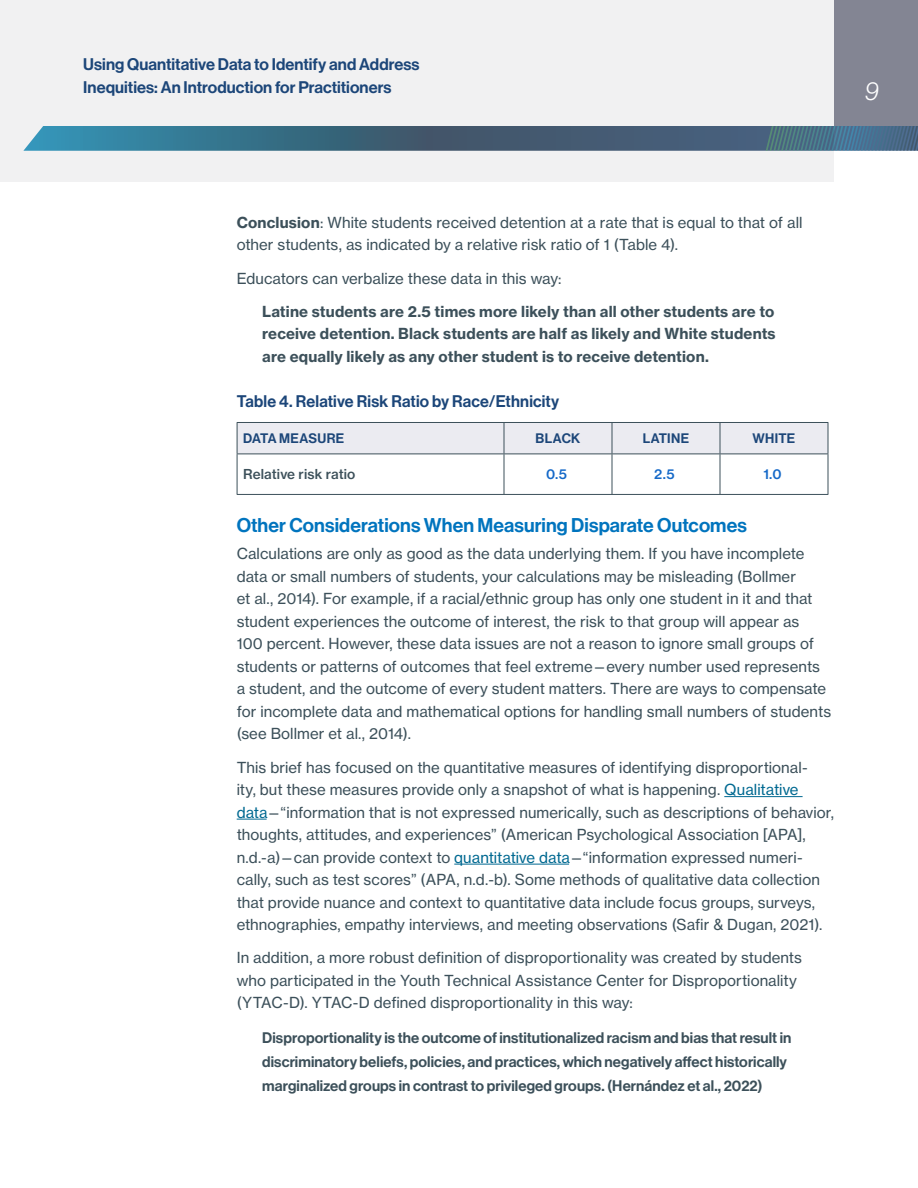
<style>
.page{position:relative;width:918px;height:1188px;background:#fff}
.page>*{position:absolute;margin:0;border:0;box-sizing:border-box;transform-origin:0 0}
.t1{font:25.5px "N Haas Grotesk DS Pro 46 Lt It";color:#fff}
.t2{font:19.5px "N Haas Grotesk DS Pro 65 Md";letter-spacing:.005em;color:#0074be}
.t3{font:16.5px/22.5px "N Haas Grotesk DS Pro 65 Md";letter-spacing:.005em;color:#1c4679}
.t4{font:15px/22.5px "N Haas Grotesk TX Pro 55 Rg";letter-spacing:.005em;color:#3c505a}
.t5{font:15px/24px "N Haas Grotesk DS Pro 65 Md";letter-spacing:.005em;color:#3c505a}
.t6{font:15px/22.5px "N Haas Grotesk TX Pro 75 Bd";letter-spacing:.01em;color:#3c505a;text-align:justify}
.t7{font:13.5px "N Haas Grotesk DS Pro 65 Md";letter-spacing:.03em;color:#1c4679}
.t8{font:13.5px "N Haas Grotesk TX Pro 65 Md";letter-spacing:.005em;color:#3c505a}
.t9{font:13.5px "N Haas Grotesk TX Pro 65 Md";color:#1569c8}
.s1{font-family:"N Haas Grotesk TX Pro 75 Bd"}
.s2{color:#006991}
</style>
<div class="page">
<div style="left:0;top:0;width:834px;height:182px;background:#f1f1f2"></div>
<svg style="left:23px;top:126px;width:895px;height:25px;background:#436d85"></svg>
<div style="left:834px;top:0;width:84px;height:126px;background:#838593"></div>
<div style="left:238px;top:423px;width:590px;height:31px;background:#ebebf1"></div>
<hr style="left:504px;top:423px;width:1px;height:31px;background:#3c505a">
<hr style="left:612px;top:423px;width:1px;height:31px;background:#3c505a">
<hr style="left:720px;top:423px;width:1px;height:31px;background:#3c505a">
<hr style="left:504px;top:454px;width:1px;height:40px;background:#3c505a">
<hr style="left:612px;top:454px;width:1px;height:40px;background:#3c505a">
<hr style="left:720px;top:454px;width:1px;height:40px;background:#3c505a">
<hr style="left:237px;top:422px;width:267px;height:1px;background:#3c505a">
<hr style="left:237px;top:423px;width:1px;height:31px;background:#3c505a">
<hr style="left:504px;top:422px;width:108px;height:1px;background:#3c505a">
<hr style="left:612px;top:422px;width:108px;height:1px;background:#3c505a">
<hr style="left:720px;top:422px;width:108px;height:1px;background:#3c505a">
<hr style="left:828px;top:423px;width:1px;height:31px;background:#3c505a">
<hr style="left:237px;top:454px;width:267px;height:1px;background:#3c505a">
<hr style="left:504px;top:454px;width:108px;height:1px;background:#3c505a">
<hr style="left:612px;top:454px;width:108px;height:1px;background:#3c505a">
<hr style="left:720px;top:454px;width:108px;height:1px;background:#3c505a">
<hr style="left:237px;top:454px;width:1px;height:40px;background:#3c505a">
<hr style="left:828px;top:454px;width:1px;height:40px;background:#3c505a">
<hr style="left:237px;top:494px;width:267px;height:1px;background:#3c505a">
<hr style="left:504px;top:494px;width:108px;height:1px;background:#3c505a">
<hr style="left:612px;top:494px;width:108px;height:1px;background:#3c505a">
<hr style="left:720px;top:494px;width:108px;height:1px;background:#3c505a">
<hr style="left:724px;top:796px;width:79px;height:1px;background:#006991">
<hr style="left:237px;top:819px;width:30px;height:1px;background:#006991">
<hr style="left:454px;top:864px;width:115px;height:1px;background:#006991">
<p class="t3" style="left:83px;top:54px;width:338px">Using Quantitative Data to Identify and Address<br>Inequities: An Introduction for Practitioners</p>
<h1 class="t1" style="left:865px;top:76px;width:15px">9</h1>
<p class="t4" style="left:237px;top:211px;width:567px"><span class="s1">Conclusion</span>: White students received detention at a rate that is equal to that of all other students, as indicated by a relative risk ratio of 1 (Table 4).</p>
<p class="t4" style="left:237px;top:267px;width:326px">Educators can verbalize these data in this way:</p>
<p class="t6" style="left:262px;top:300px;width:515px">Latine students are 2.5 times more likely than all other students are to receive detention. Black students are half as likely and White students are equally likely as any other student is to receive detention.</p>
<p class="t3" style="left:237px;top:390px;width:324px">Table 4. Relative Risk Ratio by Race/Ethnicity</p>
<p class="t7" style="left:243px;top:431px;width:103px">DATA MEASURE</p>
<p class="t7" style="left:536px;top:431px;width:46px">BLACK</p>
<p class="t7" style="left:643px;top:431px;width:48px">LATINE</p>
<p class="t7" style="left:753px;top:431px;width:44px">WHITE</p>
<p class="t8" style="left:243px;top:466px;width:114px">Relative risk ratio</p>
<p class="t9" style="left:546px;top:466px;width:22px">0.5</p>
<p class="t9" style="left:654px;top:466px;width:22px">2.5</p>
<p class="t9" style="left:763px;top:466px;width:20px">1.0</p>
<h3 class="t2" style="left:237px;top:514px;width:512px">Other Considerations When Measuring Disparate Outcomes</h3>
<p class="t4" style="left:237px;top:543px;width:596px">Calculations are only as good as the data underlying them. If you have incomplete data or small numbers of students, your calculations may be misleading (Bollmer<br>et al., 2014). For example, if a racial/ethnic group has only one student in it and that student experiences the outcome of interest, the risk to that group will appear as<br>100 percent. However, these data issues are not a reason to ignore small groups of students or patterns of outcomes that feel extreme—every number used represents a student, and the outcome of every student matters. There are ways to compensate for incomplete data and mathematical options for handling small numbers of students (see Bollmer et al., 2014).</p>
<p class="t4" style="left:237px;top:756px;width:599px">This brief has focused on the quantitative measures of identifying disproportional-<br>ity, but these measures provide only a snapshot of what is happening. <span class="s2">Qualitative data</span>—“information that is not expressed numerically, such as descriptions of behavior, thoughts, attitudes, and experiences” (American Psychological Association [APA], n.d.-a)—can provide context to <span class="s2">quantitative data</span>—“information expressed numeri&shy;cally, such as test scores” (APA, n.d.-b). Some methods of qualitative data collection that provide nuance and context to quantitative data include focus groups, surveys, ethnographies, empathy interviews, and meeting observations (Safir &amp; Dugan, 2021).</p>
<p class="t4" style="left:237px;top:947px;width:567px">In addition, a more robust definition of disproportionality was created by students who participated in the Youth Technical Assistance Center for Disproportionality (YTAC-D). YTAC-D defined disproportionality in this way:</p>
<p class="t5" style="left:262px;top:1026px;width:531px">Disproportionality is the outcome of institutionalized racism and bias that result in discriminatory beliefs, policies, and practices, which negatively affect historically marginalized groups in contrast to privileged groups. (Hernández et al., 2022)</p>
</div>
